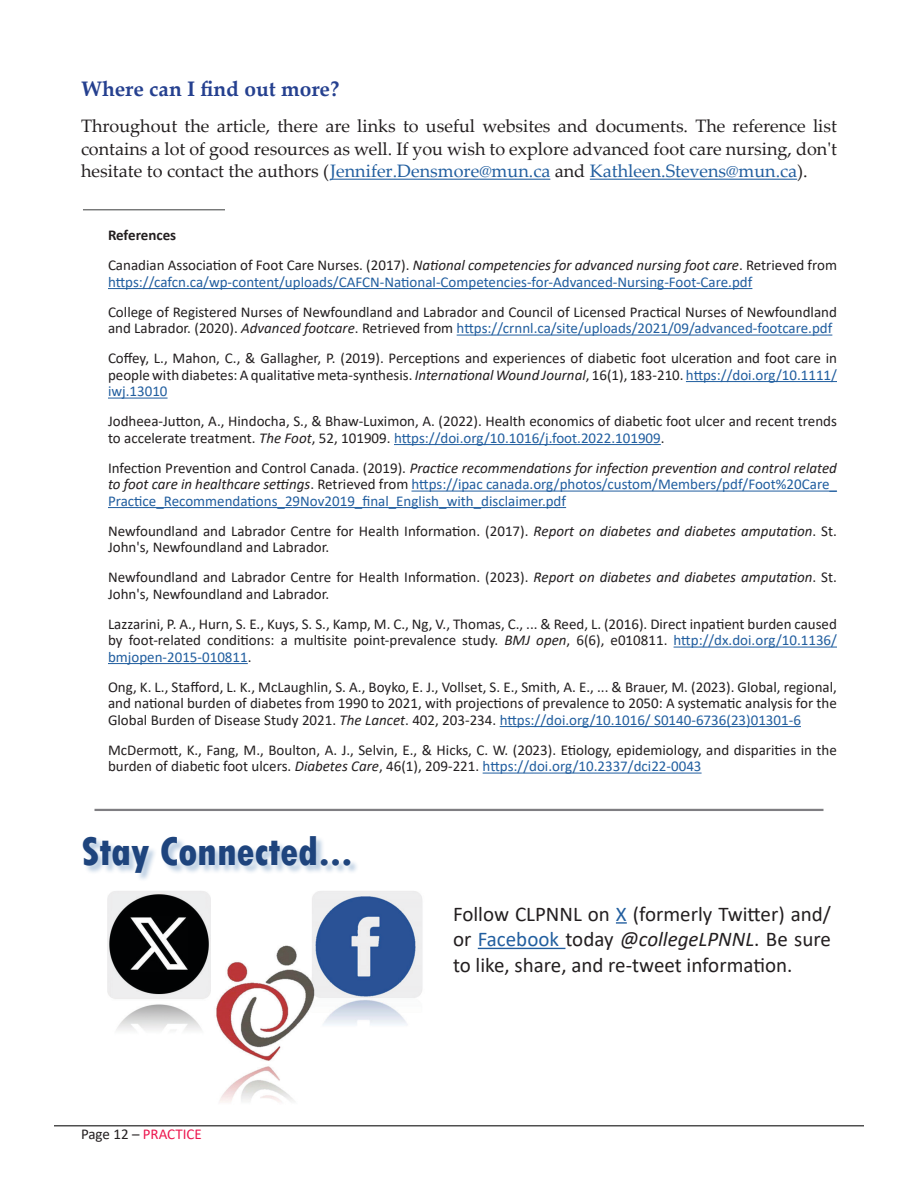
<style>
.page{position:relative;width:918px;height:1188px;background:#fff}
.page>*{position:absolute;margin:0;border:0;box-sizing:border-box;transform-origin:0 0}
.body{font:800 condensed 42px "Tw Cen";color:#1e447d}
.body-2{font:21px/25.5px "Calibri";color:#231f20;text-align:justify}
.body-3{font:700 21px "Palatino Linotype";color:#25408f}
.body-4{font:18px/22.5px "Palatino Linotype";color:#231f20;text-align:justify}
.References{font:15px/16.5px "Calibri";color:#231f20}
.References-2{font:15px/16.5px "Calibri";color:#215e9f}
.t1{font:15px "Calibri";color:#ed174f}
.References-3{font:700 15px "Calibri";color:#231f20}
.s1{color:#215e9f}
.s2{color:#231f20}
.s3{font-style:italic;color:#231f20}
.s4{font-style:italic}
</style>
<div class="page">
<hr style="left:54px;top:1125px;width:810px;height:1px;background:#4f4f4f">
<hr style="left:330px;top:179px;width:220px;height:1px;background:#215e9f">
<hr style="left:590px;top:179px;width:207px;height:1px;background:#215e9f">
<hr style="left:108px;top:288px;width:644px;height:1px;background:#215e9f">
<hr style="left:457px;top:335px;width:375px;height:1px;background:#215e9f">
<hr style="left:686px;top:381px;width:151px;height:1px;background:#215e9f">
<hr style="left:108px;top:398px;width:60px;height:1px;background:#215e9f">
<hr style="left:394px;top:444px;width:267px;height:1px;background:#215e9f">
<hr style="left:411px;top:491px;width:426px;height:1px;background:#215e9f">
<hr style="left:108px;top:507px;width:458px;height:1px;background:#215e9f">
<hr style="left:674px;top:647px;width:163px;height:1px;background:#215e9f">
<hr style="left:108px;top:663px;width:140px;height:1px;background:#215e9f">
<hr style="left:500px;top:726px;width:301px;height:1px;background:#215e9f">
<hr style="left:483px;top:773px;width:219px;height:1px;background:#215e9f">
<hr style="left:83px;top:209px;width:142px;height:1px;background:#3b3c3c">
<img style="left:107px;top:891px;width:316px;height:211px">
<svg style="left:616px;top:922px;width:11px;height:2px"></svg>
<hr style="left:478px;top:948px;width:87px;height:1px;background:#215e9f">
<div style="left:83px;top:836px;width:276px;height:46px;background:#215e9f;opacity:.3"></div>
<hr style="left:94px;top:809px;width:730px;height:2px;background:#717074">
<p class="body-3" style="left:81px;top:74px;width:260px">Where can I find out more?</p>
<p class="body-4" style="left:81px;top:114px;width:758px">Throughout the article, there are links to useful websites and documents. The reference list contains a lot of good resources as well. If you wish to explore advanced foot care nursing, don't hesitate to contact the authors (<span class="s1">Jennifer.Densmore@mun.ca</span> and <span class="s1">Kathleen.Stevens@mun.ca</span>).</p>
<p class="References-3" style="left:108px;top:225px;width:70px">References</p>
<p class="References-2" style="left:108px;top:257px;width:730px"><span class="s2">Canadian Association of Foot Care Nurses. (2017).</span> <span class="s3">National competencies for advanced nursing foot care</span><span class="s2">. Retrieved from </span>https://cafcn.ca/wp-content/uploads/CAFCN-National-Competencies-for-Advanced-Nursing-Foot-Care.pdf</p>
<p class="References" style="left:108px;top:303px;width:730px">College of Registered Nurses of Newfoundland and Labrador and Council of Licensed Practical Nurses of Newfoundland and Labrador. (2020). <span class="s4">Advanced footcare</span>. Retrieved from <span class="s1">https://crnnl.ca/site/uploads/2021/09/advanced-footcare.pdf</span></p>
<p class="References" style="left:108px;top:350px;width:731px;text-align:justify">Coffey, L., Mahon, C., &amp; Gallagher, P. (2019). Perceptions and experiences of diabetic foot ulceration and foot care in people with diabetes: A qualitative meta-synthesis. <span class="s4">International Wound Journal</span>, 16(1), 183-210. <span class="s1">https://doi.org/10.1111/ iwj.13010</span></p>
<p class="References" style="left:108px;top:413px;width:730px">Jodheea-Jutton, A., Hindocha, S., &amp; Bhaw-Luximon, A. (2022). Health economics of diabetic foot ulcer and recent trends to accelerate treatment. <span class="s4">The Foot</span>, 52, 101909. <span class="s1">https://doi.org/10.1016/j.foot.2022.101909</span>.</p>
<p class="References-2" style="left:108px;top:459px;width:731px;text-align:justify"><span class="s2">Infection Prevention and Control Canada. (2019).</span> <span class="s3">Practice recommendations for infection prevention and control related to foot care in healthcare settings</span><span class="s2">. Retrieved from</span> https://ipac canada.org/photos/custom/Members/pdf/Foot%20Care_ Practice_Recommendations_29Nov2019_final_English_with_disclaimer.pdf</p>
<p class="References" style="left:108px;top:522px;width:730px">Newfoundland and Labrador Centre for Health Information. (2017). <span class="s4">Report on diabetes and diabetes amputation</span>. St.<br>John's, Newfoundland and Labrador.</p>
<p class="References" style="left:108px;top:569px;width:730px">Newfoundland and Labrador Centre for Health Information. (2023). <span class="s4">Report on diabetes and diabetes amputation</span>. St.<br>John's, Newfoundland and Labrador.</p>
<p class="References" style="left:108px;top:615px;width:731px;text-align:justify">Lazzarini, P. A., Hurn, S. E., Kuys, S. S., Kamp, M. C., Ng, V., Thomas, C., ... &amp; Reed, L. (2016). Direct inpatient burden caused by foot-related conditions: a multisite point-prevalence study. <span class="s4">BMJ open</span>, 6(6), e010811. <span class="s1">http://dx.doi.org/10.1136/ bmjopen-2015-010811</span>.</p>
<p class="References" style="left:108px;top:678px;width:731px;text-align:justify">Ong, K. L., Stafford, L. K., McLaughlin, S. A., Boyko, E. J., Vollset, S. E., Smith, A. E., ... &amp; Brauer, M. (2023). Global, regional, and national burden of diabetes from 1990 to 2021, with projections of prevalence to 2050: A systematic analysis for the Global Burden of Disease Study 2021. <span class="s4">The Lancet</span>. 402, 203-234. <span class="s1">https://doi.org/10.1016/ S0140-6736(23)01301-6</span></p>
<p class="References" style="left:108px;top:741px;width:731px">McDermott, K., Fang, M., Boulton, A. J., Selvin, E., &amp; Hicks, C. W. (2023). Etiology, epidemiology, and disparities in the burden of diabetic foot ulcers. <span class="s4">Diabetes Care</span>, 46(1), 209-221. <span class="s1">https://doi.org/10.2337/dci22-0043</span></p>
<p class="body" style="left:81px;top:827px;width:273px">Stay Connected...</p>
<p class="t1" style="left:81px;top:1124px;width:122px"><span class="s2">Page 12 –</span> PRACTICE</p>
<p class="body-2" style="left:453px;top:900px;width:380px">Follow CLPNNL on <span class="s1">X</span> (formerly Twitter) and/ or <span class="s1">Facebook</span> today <span class="s4">@collegeLPNNL</span>. Be sure to like, share, and re-tweet information.</p>
</div>
